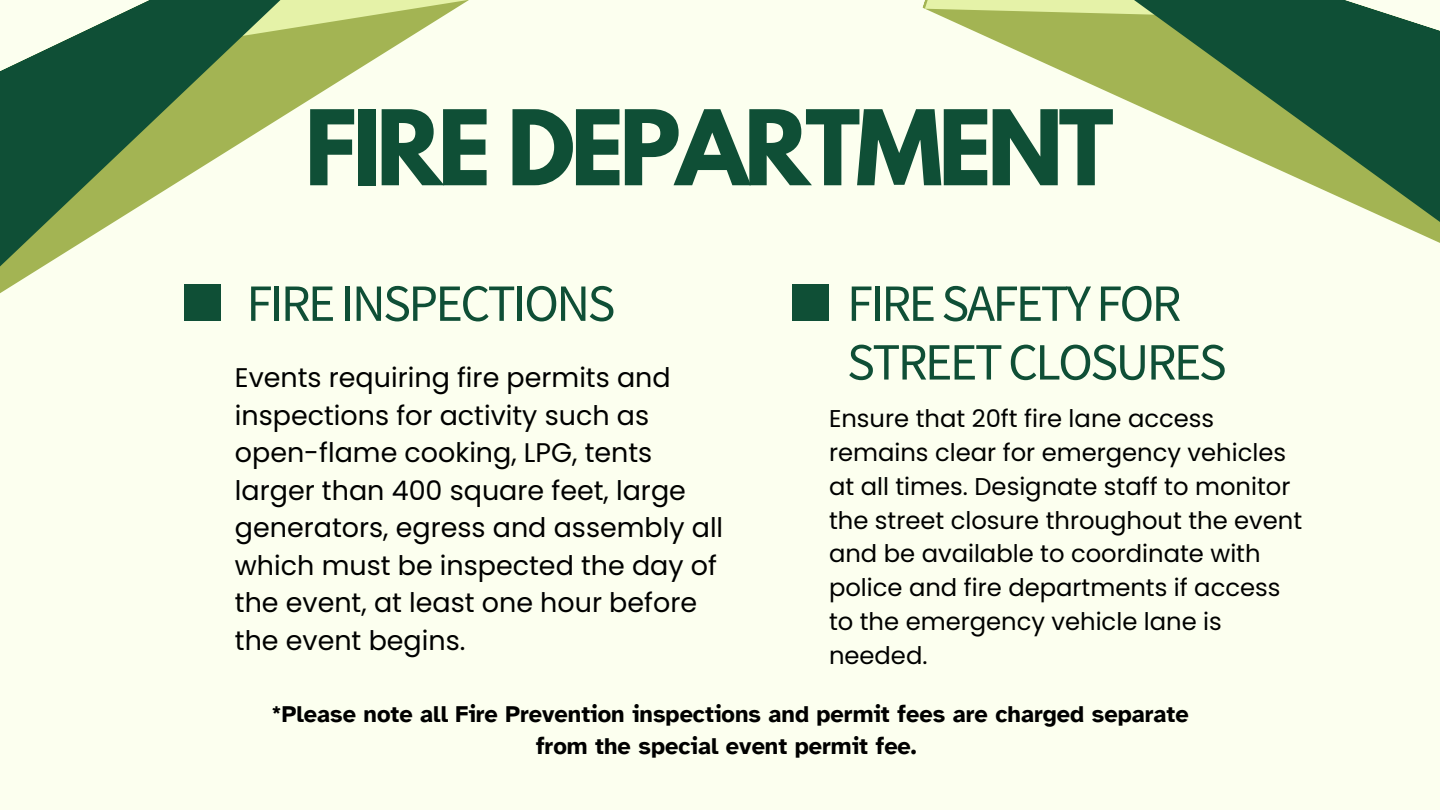
<style>
.page{position:relative;width:1440px;height:810px;background:#fcffef}
.page>*{position:absolute;margin:0;border:0;box-sizing:border-box;transform-origin:0 0}
.t1{font:700 92.2px "League Spartan";letter-spacing:-.05em;color:#0f4f36}
.t2{font:52.3px "Source Sans Pro";letter-spacing:-.05em;color:#0f4f36}
.t3{font:27px/37.5px "Poppins";color:#000}
.t4{font:24.3px/33.8px "Poppins";color:#000}
.t5{font:700 23.5px/32.2px "Atkinson Hyperlegible";color:#000;text-align:center}
</style>
<div class="page">
<div style="left:792px;top:285px;width:37px;height:36px;background:#0f4f36"></div>
<svg style="left:922px;top:0;width:518px;height:243px"></svg>
<svg style="left:0;top:0;width:469px;height:321px"></svg>
<p class="t1" style="left:305px;top:102px;width:811px">FIRE DEPARTMENT</p>
<p class="t2" style="left:246px;top:269px;width:371px">FIREINSPECTIONS</p>
<h2 class="t3" style="left:235px;top:359px;width:437px">Events requiring fire permits and</h2>
<h1 class="t2" style="left:847px;top:269px;width:336px">FIRESAFETYFOR</h1>
<h1 class="t2" style="left:847px;top:328px;width:381px">STREETCLOSURES</h1>
<h2 class="t3" style="left:235px;top:396px;width:490px">inspections for activity such as open-flame cooking, LPG, tents larger than 400 square feet, large generators, egress and assembly all which must be inspected the day of the event, at least one hour before the event begins.</h2>
<h2 class="t4" style="left:829px;top:402px;width:475px">Ensure that 20ft fire lane access remains clear for emergency vehicles at all times. Designate staff to monitor the street closure throughout the event and be available to coordinate with police and fire departments if access to the emergency vehicle lane is needed.</h2>
<h3 class="t5" style="left:272px;top:698px;width:919px">*Please note all Fire Prevention inspections and permit fees are charged separate from the special event permit fee.</h3>
</div>
